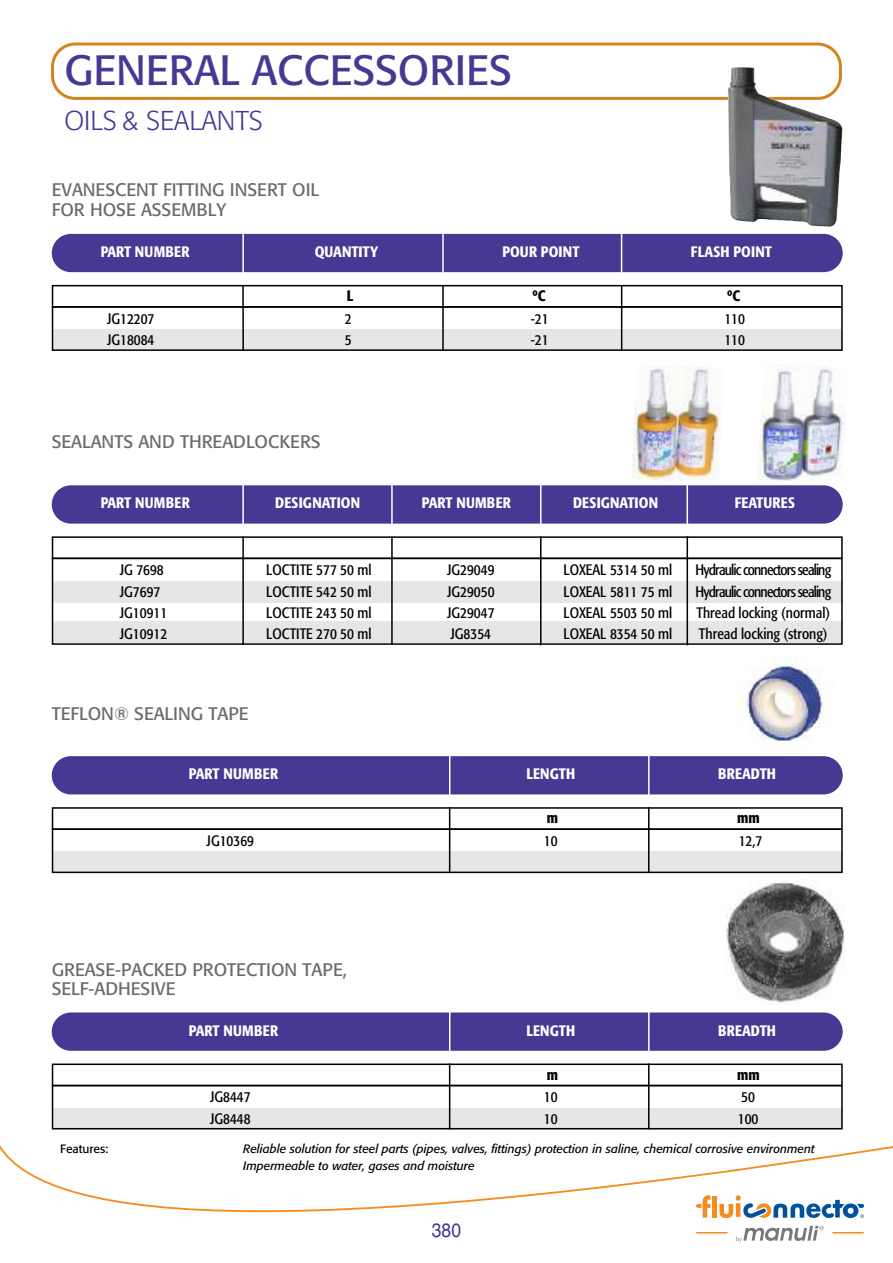
<style>
.page{position:relative;width:893px;height:1263px;background:#fff}
.page>*{position:absolute;margin:0;border:0;box-sizing:border-box;transform-origin:0 0}
.t1{font:42px "Formata";color:#483793}
.t2{font:300 27px "Formata";color:#483793}
.t3{font:19.5px "Helvetica";color:#483793;scale:.9 1}
.t4{font:18px/19.5px "Formata";color:#6b6b6b}
.t5{font:condensed 15px "Formata";color:#000}
.t6{font:500 condensed 15px "Formata";letter-spacing:.01em;color:#fff}
.t7{font:condensed 15px "Formata";letter-spacing:-.055em;color:#000}
.t8{font:500 condensed 15px "Formata";color:#000}
.t9{font:italic 12px/16.5px "Formata";color:#000}
.t10{font:12px "Formata";color:#000}
</style>
<div class="page">
<svg style="left:51px;top:43px;width:791px;height:57px"></svg>
<div style="left:52px;top:485px;width:791px;height:39px;background:#483793;border-radius:19px"></div>
<div style="left:52px;top:1012px;width:791px;height:39px;background:#483793;border-radius:19px"></div>
<div style="left:52px;top:234px;width:791px;height:38px;background:#483793;border-radius:19px"></div>
<div style="left:52px;top:1063px;width:791px;height:23px;border:2px solid #000"></div>
<div style="left:52px;top:536px;width:791px;height:23px;border:2px solid #000"></div>
<img style="left:632px;top:367px;width:88px;height:113px">
<img style="left:758px;top:365px;width:87px;height:116px">
<div style="left:52px;top:285px;width:791px;height:23px;border:2px solid #000"></div>
<div style="left:52px;top:330px;width:791px;height:21px;background:#e6e6e6"></div>
<div style="left:52px;top:306px;width:791px;height:45px;border:2px solid #000"></div>
<hr style="left:242px;top:285px;width:2px;height:66px;background:#000">
<hr style="left:242px;top:231px;width:2px;height:45px;background:#fff">
<hr style="left:442px;top:231px;width:2px;height:45px;background:#fff">
<hr style="left:621px;top:231px;width:1px;height:45px;background:#fff">
<hr style="left:621px;top:285px;width:1px;height:66px;background:#000">
<hr style="left:442px;top:285px;width:2px;height:66px;background:#000">
<img style="left:725px;top:882px;width:120px;height:121px">
<div style="left:52px;top:1085px;width:791px;height:44px;border:2px solid #000"></div>
<hr style="left:449px;top:1063px;width:1px;height:66px;background:#000">
<hr style="left:449px;top:1009px;width:1px;height:44px;background:#fff">
<hr style="left:648px;top:1009px;width:2px;height:44px;background:#fff">
<hr style="left:648px;top:1063px;width:1px;height:66px;background:#000">
<div style="left:52px;top:581px;width:791px;height:21px;background:#e6e6e6"></div>
<div style="left:52px;top:622px;width:791px;height:21px;background:#e6e6e6"></div>
<div style="left:52px;top:558px;width:791px;height:87px;border:2px solid #000"></div>
<hr style="left:391px;top:536px;width:2px;height:109px;background:#000">
<hr style="left:540px;top:536px;width:1px;height:109px;background:#000">
<hr style="left:242px;top:536px;width:2px;height:109px;background:#000">
<hr style="left:242px;top:484px;width:2px;height:42px;background:#fff">
<hr style="left:391px;top:484px;width:2px;height:42px;background:#fff">
<hr style="left:686px;top:484px;width:2px;height:42px;background:#fff">
<hr style="left:540px;top:484px;width:1px;height:42px;background:#fff">
<hr style="left:686px;top:536px;width:2px;height:109px;background:#000">
<img style="left:737px;top:659px;width:91px;height:90px">
<img style="left:728px;top:67px;width:114px;height:159px">
<div style="left:52px;top:756px;width:791px;height:38px;background:#483793;border-radius:19px"></div>
<div style="left:52px;top:807px;width:791px;height:23px;border:2px solid #000"></div>
<div style="left:52px;top:852px;width:791px;height:21px;background:#e6e6e6"></div>
<div style="left:52px;top:828px;width:791px;height:45px;border:2px solid #000"></div>
<hr style="left:449px;top:807px;width:1px;height:66px;background:#000">
<hr style="left:449px;top:755px;width:1px;height:42px;background:#fff">
<hr style="left:648px;top:755px;width:2px;height:42px;background:#fff">
<hr style="left:648px;top:807px;width:1px;height:66px;background:#000">
<svg style="left:0;top:1102px;width:893px;height:141px"></svg>
<hr style="left:712px;top:1195px;width:4px;height:22px;background:#f68b1f">
<svg style="left:696px;top:1195px;width:14px;height:22px"></svg>
<svg style="left:719px;top:1195px;width:145px;height:23px"></svg>
<hr style="left:832px;top:1232px;width:32px;height:1px;background:#f68b1f">
<hr style="left:696px;top:1232px;width:31px;height:1px;background:#f68b1f">
<svg style="left:736px;top:1226px;width:88px;height:16px"></svg>
<h1 class="t1" style="left:65px;top:44px;width:449px">GENERAL ACCESSORIES</h1>
<h2 class="t2" style="left:65px;top:104px;width:200px">OILS &amp; SEALANTS</h2>
<p class="t4" style="left:52px;top:180px;width:269px">EVANESCENT FITTING INSERT OIL<br>FOR HOSE ASSEMBLY</p>
<p class="t6" style="left:101px;top:246px;width:90px">PART NUMBER</p>
<p class="t6" style="left:315px;top:246px;width:65px">QUANTITY</p>
<p class="t6" style="left:502px;top:246px;width:79px">POUR POINT</p>
<p class="t6" style="left:691px;top:246px;width:83px">FLASH POINT</p>
<p class="t8" style="left:347px;top:290px;width:8px">L</p>
<p class="t8" style="left:532px;top:290px;width:15px">ºC</p>
<p class="t8" style="left:727px;top:290px;width:15px">ºC</p>
<p class="t5" style="left:107px;top:310px;width:49px">JG12207</p>
<p class="t5" style="left:345px;top:310px;width:8px">2</p>
<p class="t5" style="left:531px;top:310px;width:19px">-21</p>
<p class="t5" style="left:724px;top:310px;width:22px">110</p>
<p class="t5" style="left:107px;top:331px;width:49px">JG18084</p>
<p class="t5" style="left:345px;top:331px;width:8px">5</p>
<p class="t5" style="left:531px;top:331px;width:19px">-21</p>
<p class="t5" style="left:724px;top:331px;width:22px">110</p>
<p class="t4" style="left:52px;top:432px;width:270px">SEALANTS AND THREADLOCKERS</p>
<p class="t6" style="left:101px;top:497px;width:91px">PART NUMBER</p>
<p class="t6" style="left:275px;top:497px;width:86px">DESIGNATION</p>
<p class="t6" style="left:422px;top:497px;width:91px">PART NUMBER</p>
<p class="t6" style="left:573px;top:497px;width:86px">DESIGNATION</p>
<p class="t6" style="left:735px;top:497px;width:62px">FEATURES</p>
<p class="t5" style="left:120px;top:561px;width:46px">JG 7698</p>
<p class="t5" style="left:266px;top:561px;width:107px">LOCTITE 577 50 ml</p>
<p class="t5" style="left:447px;top:561px;width:49px">JG29049</p>
<p class="t5" style="left:563px;top:561px;width:110px">LOXEAL 5314 50 ml</p>
<p class="t7" style="left:695px;top:561px;width:137px">Hydraulic connectors sealing</p>
<p class="t5" style="left:120px;top:582px;width:42px">JG7697</p>
<p class="t5" style="left:266px;top:582px;width:107px">LOCTITE 542 50 ml</p>
<p class="t5" style="left:447px;top:582px;width:49px">JG29050</p>
<p class="t5" style="left:563px;top:582px;width:110px">LOXEAL 5811 75 ml</p>
<p class="t7" style="left:695px;top:582px;width:137px">Hydraulic connectors sealing</p>
<p class="t5" style="left:120px;top:604px;width:49px">JG10911</p>
<p class="t5" style="left:266px;top:604px;width:107px">LOCTITE 243 50 ml</p>
<p class="t5" style="left:447px;top:604px;width:49px">JG29047</p>
<p class="t5" style="left:563px;top:604px;width:110px">LOXEAL 5503 50 ml</p>
<p class="t5" style="left:696px;top:604px;width:135px">Thread locking (normal)</p>
<p class="t5" style="left:120px;top:625px;width:49px">JG10912</p>
<p class="t5" style="left:266px;top:625px;width:107px">LOCTITE 270 50 ml</p>
<p class="t5" style="left:450px;top:625px;width:42px">JG8354</p>
<p class="t5" style="left:563px;top:625px;width:110px">LOXEAL 8354 50 ml</p>
<p class="t5" style="left:699px;top:625px;width:130px">Thread locking (strong)</p>
<p class="t4" style="left:52px;top:703px;width:198px">TEFLON® SEALING TAPE</p>
<p class="t6" style="left:189px;top:768px;width:91px">PART NUMBER</p>
<p class="t6" style="left:527px;top:768px;width:50px">LENGTH</p>
<p class="t6" style="left:718px;top:768px;width:59px">BREADTH</p>
<p class="t8" style="left:547px;top:812px;width:13px">m</p>
<p class="t8" style="left:737px;top:812px;width:24px">mm</p>
<p class="t5" style="left:207px;top:832px;width:49px">JG10369</p>
<p class="t5" style="left:544px;top:832px;width:15px">10</p>
<p class="t5" style="left:739px;top:832px;width:25px">12,7</p>
<p class="t4" style="left:52px;top:960px;width:297px">GREASE-PACKED PROTECTION TAPE,<br>SELF-ADHESIVE</p>
<p class="t6" style="left:189px;top:1024px;width:91px">PART NUMBER</p>
<p class="t6" style="left:527px;top:1024px;width:50px">LENGTH</p>
<p class="t6" style="left:718px;top:1024px;width:59px">BREADTH</p>
<p class="t8" style="left:547px;top:1068px;width:13px">m</p>
<p class="t8" style="left:737px;top:1068px;width:24px">mm</p>
<p class="t5" style="left:210px;top:1088px;width:42px">JG8447</p>
<p class="t5" style="left:544px;top:1088px;width:15px">10</p>
<p class="t5" style="left:741px;top:1088px;width:15px">50</p>
<p class="t5" style="left:210px;top:1109px;width:42px">JG8448</p>
<p class="t5" style="left:544px;top:1109px;width:15px">10</p>
<p class="t5" style="left:738px;top:1109px;width:22px">100</p>
<p class="t10" style="left:60px;top:1141px;width:50px">Features:</p>
<p class="t9" style="left:243px;top:1141px;width:573px">Reliable solution for steel parts (pipes, valves, fittings) protection in saline, chemical corrosive environment<br>Impermeable to water, gases and moisture</p>
<h3 class="t3" style="left:432px;top:1219px;width:34px">380</h3>
</div>
